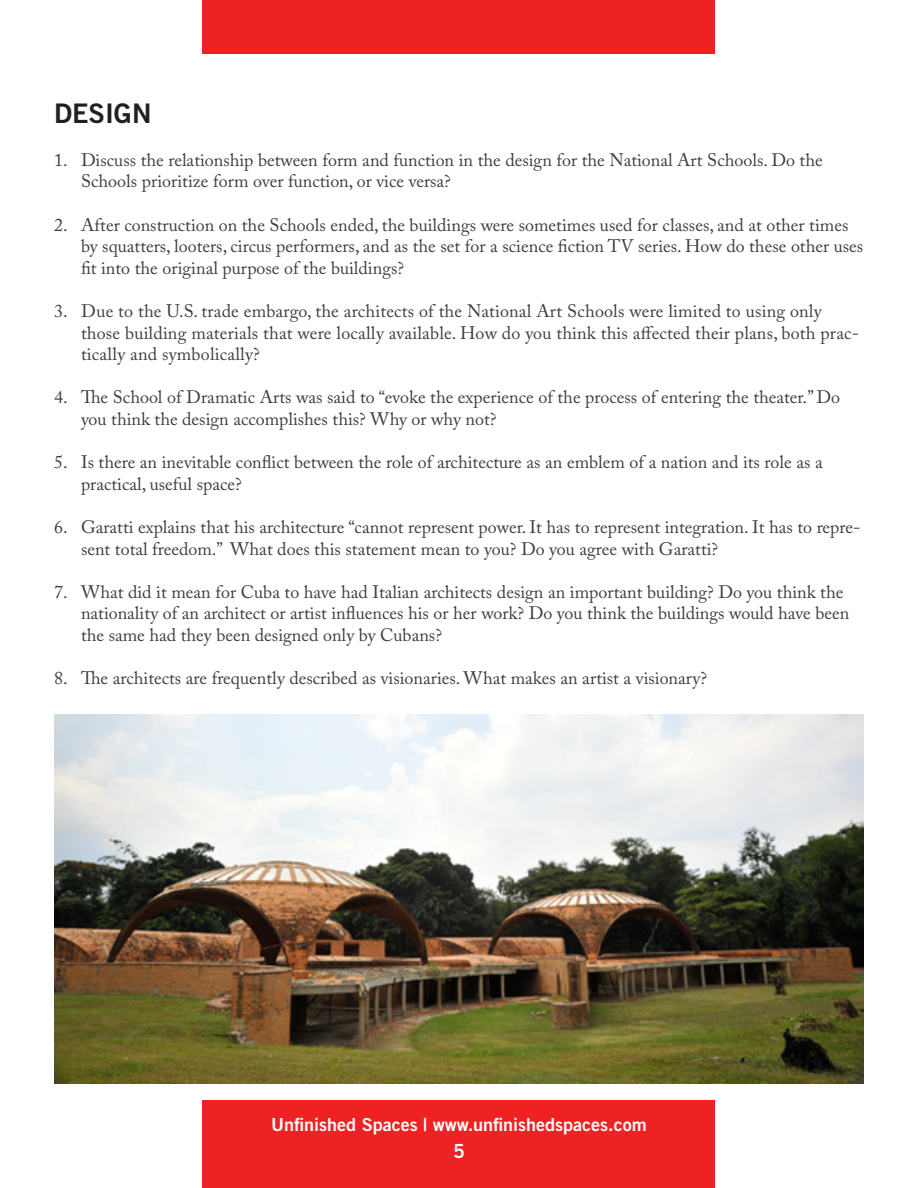
<style>
.page{position:relative;width:918px;height:1188px;background:#fff}
.page>*{position:absolute;margin:0;border:0;box-sizing:border-box;transform-origin:0 0}
.t1{font:27px "Trade Gothic Bold Two";color:#231f20}
.t2{font:19.5px "Trade Gothic Bold Two";color:#fff}
.t3{font:18px/21.6px "Adobe Caslon Pro";color:#3e3e3f}
.t4{font:18px "Trade Gothic Bold Two";color:#fff}
</style>
<div class="page">
<div style="left:202px;top:1100px;width:514px;height:88px;background:#ee2123"></div>
<div style="left:202px;top:0;width:514px;height:54px;background:#ee2123"></div>
<img style="left:54px;top:715px;width:810px;height:369px">
<p class="t1" style="left:54px;top:96px;width:99px">DESIGN</p>
<p class="t3" style="left:81px;top:149px;width:743px;text-indent:-27px">1. Discuss the relationship between form and function in the design for the National Art Schools. Do the<br>Schools prioritize form over function, or vice versa?</p>
<p class="t3" style="left:81px;top:214px;width:784px;text-indent:-27px">2. After construction on the Schools ended, the buildings were sometimes used for classes, and at other times by squatters, looters, circus performers, and as the set for a science fiction TV series. How do these other uses fit into the original purpose of the buildings?</p>
<p class="t3" style="left:81px;top:300px;width:779px;text-indent:-27px">3. Due to the U.S. trade embargo, the architects of the National Art Schools were limited to using only those building materials that were locally available. How do you think this affected their plans, both prac&shy;tically and symbolically?</p>
<p class="t3" style="left:81px;top:386px;width:761px;text-indent:-27px">4. The School of Dramatic Arts was said to “evoke the experience of the process of entering the theater.” Do you think the design accomplishes this? Why or why not?</p>
<p class="t3" style="left:81px;top:451px;width:743px;text-indent:-27px">5. Is there an inevitable conflict between the role of architecture as an emblem of a nation and its role as a practical, useful space?</p>
<p class="t3" style="left:81px;top:516px;width:781px;text-indent:-27px">6. Garatti explains that his architecture “cannot represent power. It has to represent integration. It has to repre&shy;sent total freedom.” What does this statement mean to you? Do you agree with Garatti?</p>
<p class="t3" style="left:81px;top:581px;width:770px;text-indent:-27px">7. What did it mean for Cuba to have had Italian architects design an important building? Do you think the nationality of an architect or artist influences his or her work? Do you think the buildings would have been the same had they been designed only by Cubans?</p>
<p class="t3" style="left:54px;top:667px;width:655px">8. The architects are frequently described as visionaries. What makes an artist a visionary?</p>
<p class="t4" style="left:271px;top:1114px;width:377px">Unfinished Spaces | www.unfinishedspaces.com</p>
<p class="t2" style="left:453px;top:1139px;width:13px">5</p>
</div>
